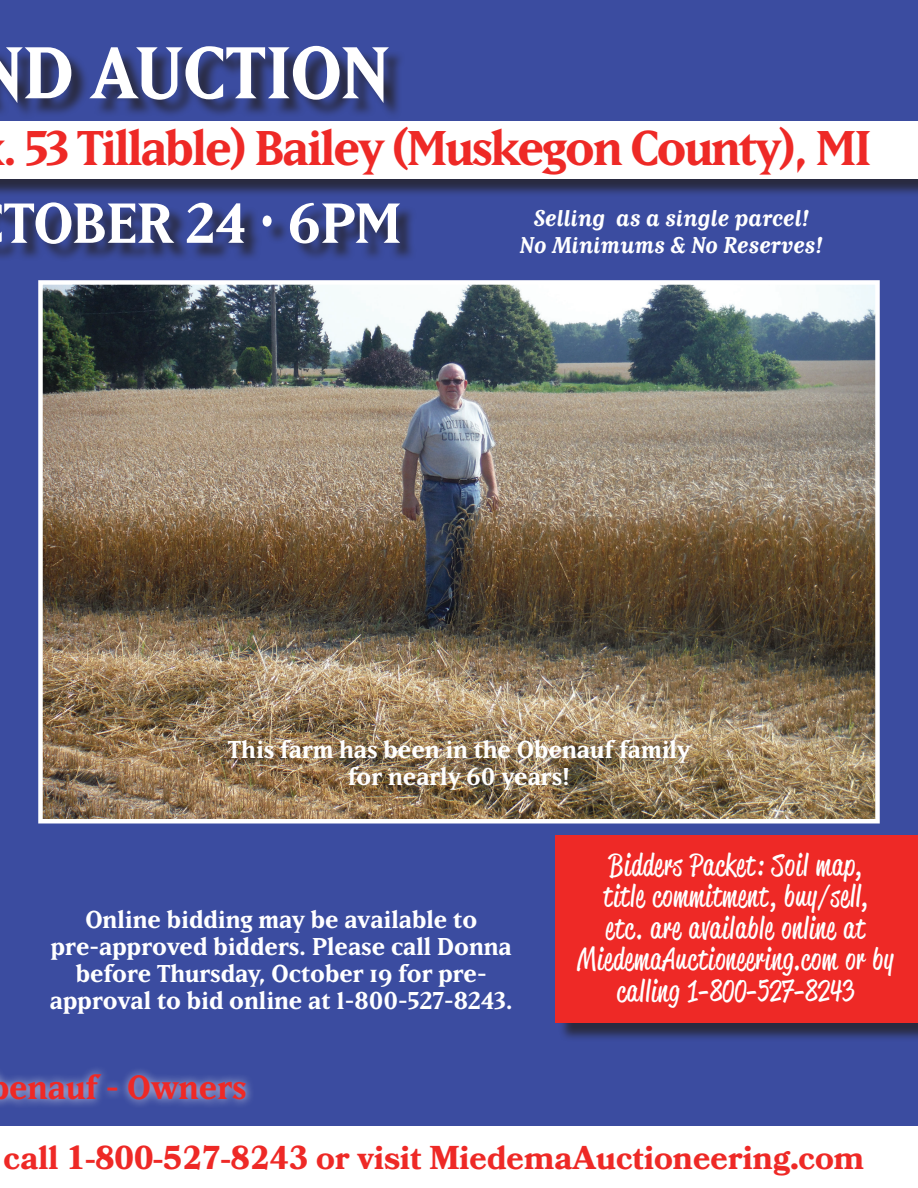
<style>
.page{position:relative;width:918px;height:1188px;background:#3b4ca0}
.page>*{position:absolute;margin:0;border:0;box-sizing:border-box;transform-origin:0 0}
.t1{font:700 72px "Matrix IIOT";letter-spacing:-.015em;color:#fff}
.t2{font:700 55.5px "Matrix IIOT";color:#fff}
.t3{font:700 48px "Matrix IIOT";letter-spacing:-.04em;color:#ee2926}
.t4{font:700 33px "Bookmania";color:#ee2926}
.t5{font:700 33px "Matrix IIOT";color:#ee2926}
.t6{font:30px/31.5px "Reklame Script";letter-spacing:.04em;color:#fff;text-align:center}
.t7{font:700 24px/27px "Matrix IIOT";color:#fff;text-align:center}
.t8{font:italic 700 22.5px/27px "Matrix IIOT";color:#fff;text-align:center}
.s1{font-family:"Bernard";font-weight:400;font-stretch:condensed}
</style>
<div class="page">
<div style="left:0;top:1126px;width:918px;height:62px;background:#fff"></div>
<div style="left:558px;top:838px;width:360px;height:203px;background:#231f20;opacity:.75"></div>
<div style="left:556px;top:835px;width:362px;height:188px;background:#ee2926"></div>
<div style="left:0;top:49px;width:406px;height:71px;background:#231f20;opacity:.75"></div>
<div style="left:0;top:205px;width:417px;height:64px;background:#231f20;opacity:.75"></div>
<div style="left:0;top:124px;width:918px;height:74px;background:#231f20;opacity:.75"></div>
<div style="left:0;top:122px;width:918px;height:57px;background:#fff"></div>
<img style="left:43px;top:285px;width:832px;height:534px">
<div style="left:38px;top:280px;width:842px;height:544px;border:4px solid #fff"></div>
<div style="left:0;top:1066px;width:255px;height:43px;background:#fff;opacity:.75"></div>
<h1 class="t1" style="left:23px;top:29px;width:368px">D AUCTION</h1>
<h3 class="t3" style="left:3px;top:119px;width:870px">. 53 Tillable) Bailey (Muskegon County), MI</h3>
<h2 class="t2" style="left:4px;top:190px;width:399px">TOBER 24 <span class="s1">∙</span> 6PM</h2>
<p class="t8" style="left:520px;top:204px;width:305px">Selling as a single parcel!<br>No Minimums &amp; No Reserves!</p>
<p class="t7" style="left:228px;top:735px;width:464px">This farm has been in the Obenauf family for nearly 60 years!</p>
<p class="t7" style="left:50px;top:905px;width:464px">Online bidding may be available to pre-approved bidders. Please call Donna before Thursday, October 19 for pre&shy;approval to bid online at 1-800-527-8243.</p>
<h3 class="t5" style="left:9px;top:1068px;width:239px">enauf - Owners</h3>
<p class="t6" style="left:578px;top:848px;width:317px">Bidders Packet: Soil map,<br>title commitment, buy/sell,<br>etc. are available online at<br>MiedemaAuctioneering.com or by calling 1-800-527-8243</p>
<h3 class="t4" style="left:4px;top:1138px;width:862px">call 1-800-527-8243 or visit MiedemaAuctioneering.com</h3>
</div>
